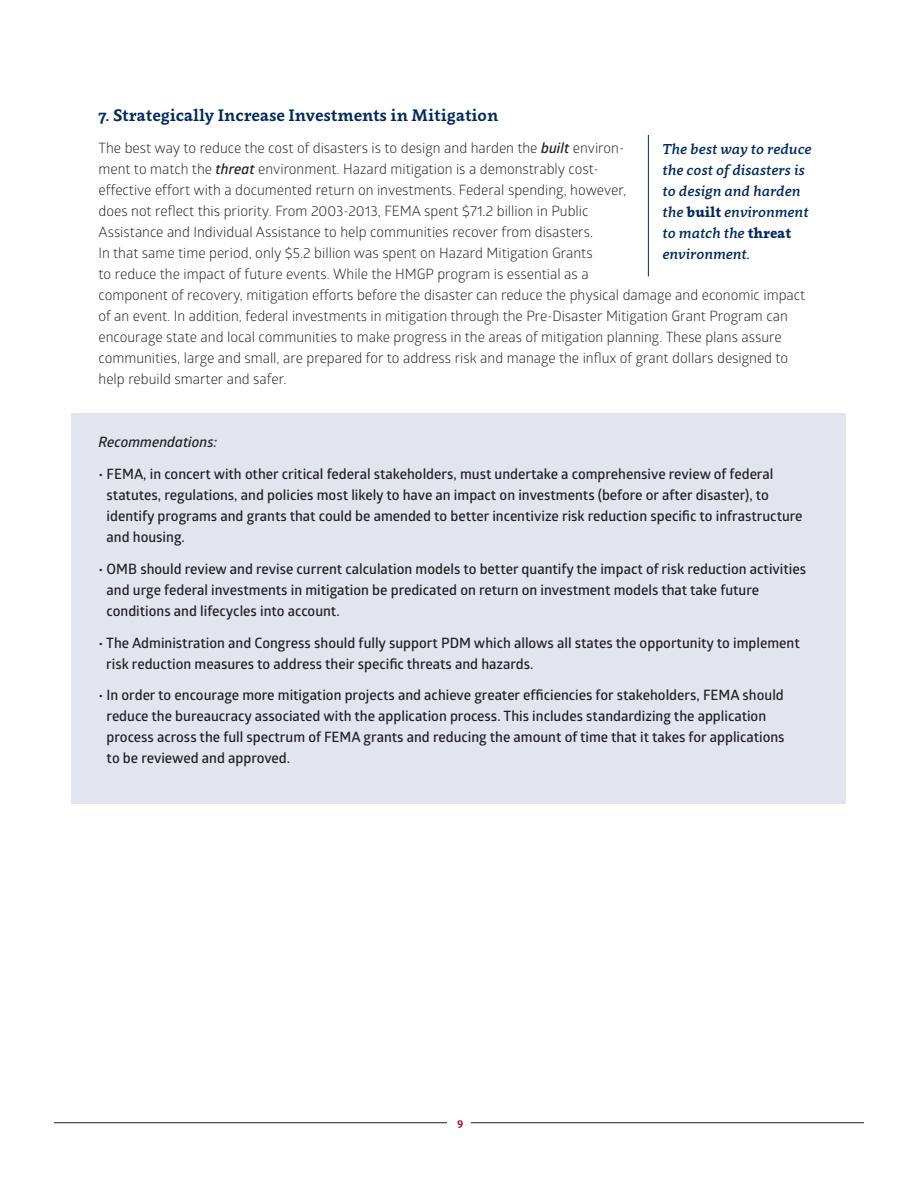
<style>
.page{position:relative;width:918px;height:1188px;background:#fff}
.page>*{position:absolute;margin:0;border:0;box-sizing:border-box;transform-origin:0 0}
.subhead{font:700 16.5px "Clavo";color:#00295c}
.t1{font:600 14.25px/21px "Glober";color:#231f20}
.t2{font:14.25px/21px "Glober";color:#231f20}
.subhead-2{font:italic 500 14.25px/21px "Clavo";color:#00295c}
.t3{font:italic 600 14.25px "Glober";color:#231f20}
.t4{font:700 11.25px "Glober";color:#b30437}
.s1{font-weight:600;font-style:italic}
.s2{font-weight:800;font-style:normal}
</style>
<div class="page">
<hr style="left:54px;top:1122px;width:393px;height:1px;background:#231f20">
<hr style="left:471px;top:1122px;width:393px;height:1px;background:#231f20">
<div style="left:72px;top:413px;width:774px;height:391px;background:#e2e5ee"></div>
<hr style="left:648px;top:135px;width:1px;height:141px;background:#00295c">
<p class="subhead" style="left:99px;top:103px;width:401px">7. Strategically Increase Investments in Mitigation</p>
<p class="t2" style="left:99px;top:136px;width:708px">The best way to reduce the cost of disasters is to design and harden the <span class="s1">built</span> environ-<br>ment to match the <span class="s1">threat</span> environment. Hazard mitigation is a demonstrably cost-<br>effective effort with a documented return on investments. Federal spending, however,<br>does not reflect this priority. From 2003-2013, FEMA spent $71.2 billion in Public<br>Assistance and Individual Assistance to help communities recover from disasters.<br>In that same time period, only $5.2 billion was spent on Hazard Mitigation Grants<br>to reduce the impact of future events. While the HMGP program is essential as a<br>component of recovery, mitigation efforts before the disaster can reduce the physical damage and economic impact of an event. In addition, federal investments in mitigation through the Pre-Disaster Mitigation Grant Program can encourage state and local communities to make progress in the areas of mitigation planning. These plans assure communities, large and small, are prepared for to address risk and manage the influx of grant dollars designed to help rebuild smarter and safer.</p>
<p class="subhead-2" style="left:663px;top:138px;width:150px">The best way to reduce the cost of disasters is to design and harden the <span class="s2">built</span> environment to match the <span class="s2">threat </span>environment.</p>
<p class="t3" style="left:99px;top:432px;width:120px">Recommendations:</p>
<p class="t1" style="left:107px;top:463px;width:698px;text-indent:-8px">• FEMA, in concert with other critical federal stakeholders, must undertake a comprehensive review of federal statutes, regulations, and policies most likely to have an impact on investments (before or after disaster), to identify programs and grants that could be amended to better incentivize risk reduction specific to infrastructure and housing.</p>
<p class="t1" style="left:107px;top:558px;width:701px;text-indent:-8px">• OMB should review and revise current calculation models to better quantify the impact of risk reduction activities and urge federal investments in mitigation be predicated on return on investment models that take future conditions and lifecycles into account.</p>
<p class="t1" style="left:106px;top:632px;width:695px;text-indent:-8px">• The Administration and Congress should fully support PDM which allows all states the opportunity to implement risk reduction measures to address their specific threats and hazards.</p>
<p class="t1" style="left:107px;top:684px;width:680px;text-indent:-8px">• In order to encourage more mitigation projects and achieve greater efficiencies for stakeholders, FEMA should reduce the bureaucracy associated with the application process. This includes standardizing the application process across the full spectrum of FEMA grants and reducing the amount of time that it takes for applications to be reviewed and approved.</p>
<p class="t4" style="left:457px;top:1116px;width:8px">9</p>
</div>
